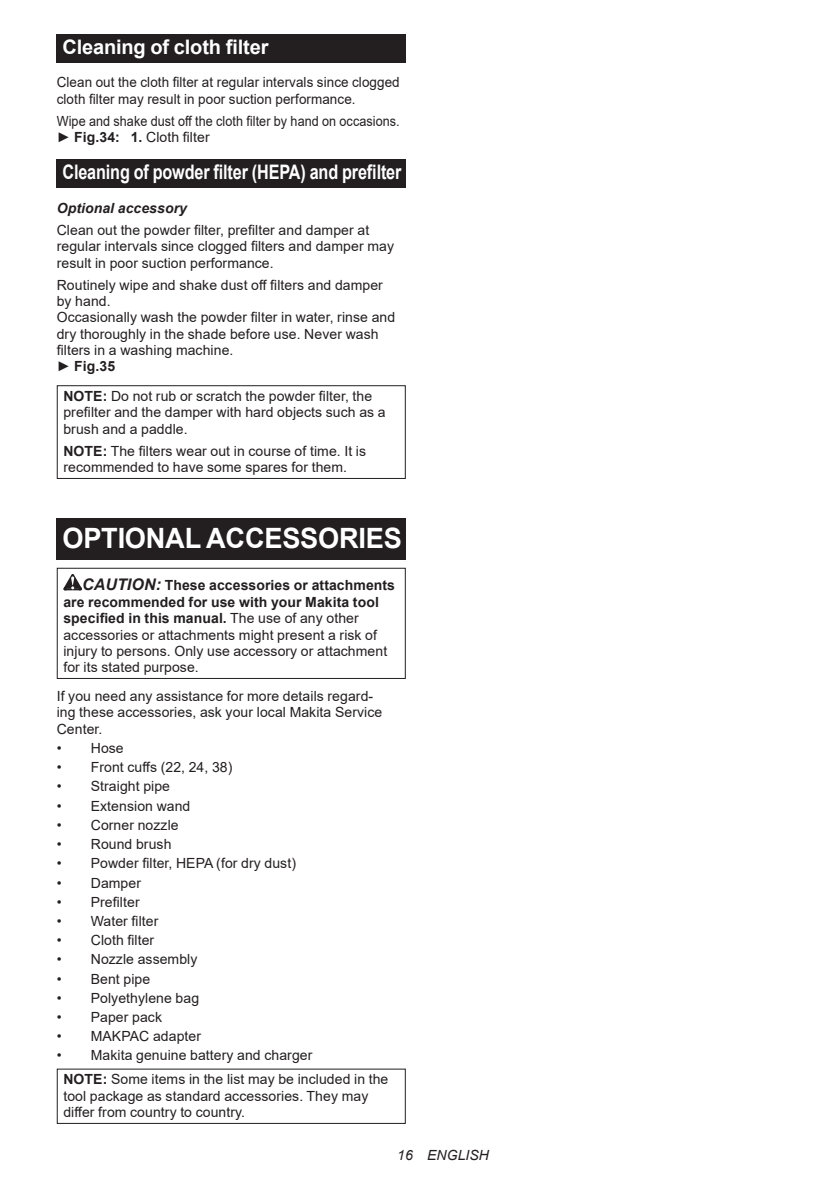
<style>
.page{position:relative;width:840px;height:1191px;background:#fff}
.page>*{position:absolute;margin:0;border:0;box-sizing:border-box;transform-origin:0 0}
.t1{font:700 28px "Arial";letter-spacing:-.01em;color:#fff}
.t2{font:700 20px "Arial";letter-spacing:-.01em;color:#fff;scale:.81 1}
.t3{font:700 20px "Arial";letter-spacing:-.01em;color:#fff}
.t4{font:14px/16.4px "Arial";letter-spacing:.005em;color:#231f20}
.t5{font:14px/16.4px "Arial";letter-spacing:.005em;color:#231f20;scale:.96 1}
.t6{font:14px/16.4px "Arial";letter-spacing:.005em;color:#231f20;scale:.9 1}
.t7{font:italic 700 14px "Arial";letter-spacing:.005em;color:#231f20}
.t8{font:italic 14px "Arial";letter-spacing:.005em;color:#231f20}
.s1{font-weight:700}
.s2{font-weight:700;font-style:italic;font-size:16px}
</style>
<div class="page">
<div style="left:57px;top:34px;width:348px;height:29px;background:#231f20"></div>
<div style="left:57px;top:159px;width:348px;height:29px;background:#231f20"></div>
<div style="left:57px;top:385px;width:348px;height:94px;border:1px solid #231f20"></div>
<div style="left:57px;top:518px;width:348px;height:41px;background:#231f20"></div>
<svg style="left:63px;top:574px;width:19px;height:16px"></svg>
<div style="left:57px;top:568px;width:348px;height:111px;border:1px solid #231f20"></div>
<h2 class="t3" style="left:62px;top:33px;width:207px">Cleaning of cloth filter</h2>
<p class="t5" style="left:57px;top:74px;width:358px">Clean out the cloth filter at regular intervals since clogged cloth filter may result in poor suction performance.</p>
<p class="t6" style="left:57px;top:113px;width:382px">Wipe and shake dust off the cloth filter by hand on occasions. ► <span class="s1">Fig.34: 1.</span> Cloth filter</p>
<h2 class="t2" style="left:62px;top:158px;width:420px">Cleaning of powder filter (HEPA) and prefilter</h2>
<p class="t7" style="left:57px;top:198px;width:132px">Optional accessory</p>
<p class="t4" style="left:57px;top:221px;width:338px">Clean out the powder filter, prefilter and damper at regular intervals since clogged filters and damper may result in poor suction performance.</p>
<p class="t4" style="left:57px;top:276px;width:340px">Routinely wipe and shake dust off filters and damper by hand.<br>Occasionally wash the powder filter in water, rinse and dry thoroughly in the shade before use. Never wash filters in a washing machine.<br>► <span class="s1">Fig.35</span></p>
<p class="t4" style="left:63px;top:388px;width:323px"><span class="s1">NOTE:</span> Do not rub or scratch the powder filter, the prefilter and the damper with hard objects such as a brush and a paddle.</p>
<p class="t4" style="left:63px;top:443px;width:304px"><span class="s1">NOTE:</span> The filters wear out in course of time. It is recommended to have some spares for them.</p>
<h1 class="t1" style="left:62px;top:519px;width:341px">OPTIONAL ACCESSORIES</h1>
<p class="t4" style="left:63px;top:577px;width:333px;text-indent:19px"><span class="s2">CAUTION:</span> <span class="s1">These accessories or attachments are recommended for use with your Makita tool specified in this manual.</span> The use of any other accessories or attachments might present a risk of injury to persons. Only use accessory or attachment for its stated purpose.</p>
<p class="t4" style="left:57px;top:688px;width:327px">If you need any assistance for more details regard&shy;ing these accessories, ask your local Makita Service<br>Center.</p>
<p class="t4" style="left:57px;top:740px;width:68px">• Hose</p>
<p class="t4" style="left:57px;top:759px;width:177px">• Front cuffs (22, 24, 38)</p>
<p class="t4" style="left:57px;top:778px;width:115px">• Straight pipe</p>
<p class="t4" style="left:57px;top:797px;width:135px">• Extension wand</p>
<p class="t4" style="left:57px;top:816px;width:123px">• Corner nozzle</p>
<p class="t4" style="left:57px;top:836px;width:116px">• Round brush</p>
<p class="t4" style="left:57px;top:855px;width:241px">• Powder filter, HEPA (for dry dust)</p>
<p class="t4" style="left:57px;top:874px;width:86px">• Damper</p>
<p class="t4" style="left:57px;top:893px;width:84px">• Prefilter</p>
<p class="t4" style="left:57px;top:912px;width:103px">• Water filter</p>
<p class="t4" style="left:57px;top:932px;width:99px">• Cloth filter</p>
<p class="t4" style="left:57px;top:951px;width:142px">• Nozzle assembly</p>
<p class="t4" style="left:57px;top:970px;width:95px">• Bent pipe</p>
<p class="t4" style="left:57px;top:989px;width:144px">• Polyethylene bag</p>
<p class="t4" style="left:57px;top:1008px;width:107px">• Paper pack</p>
<p class="t4" style="left:57px;top:1028px;width:146px">• MAKPAC adapter</p>
<p class="t4" style="left:63px;top:1043px;width:326px;line-height:23.8px;text-indent:-7px">• Makita genuine battery and charger<br><span class="s1">NOTE:</span> Some items in the list may be included in the</p>
<p class="t4" style="left:63px;top:1087px;width:306px">tool package as standard accessories. They may differ from country to country.</p>
<p class="t8" style="left:397px;top:1146px;width:93px">16 ENGLISH</p>
</div>
